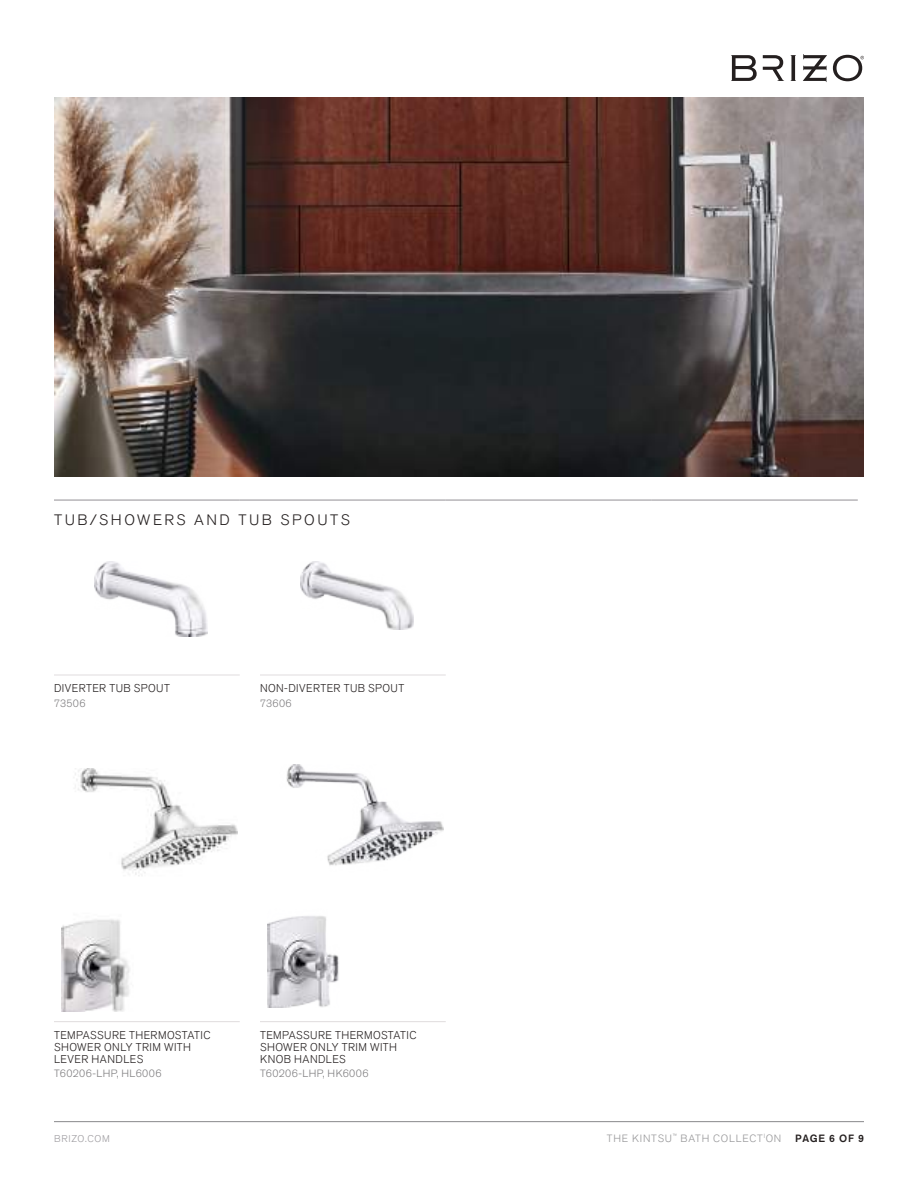
<style>
.page{position:relative;width:918px;height:1188px;background:#fff}
.page>*{position:absolute;margin:0;border:0;box-sizing:border-box;transform-origin:0 0}
.t1{font:300 15px "Akzidenz Grotesk Std";letter-spacing:.17em;color:#241f1f}
.t2{font:300 11.25px/12px "Akzidenz Grotesk Std";letter-spacing:.04em;color:#241f1f;scale:.96 1}
.t3{font:300 10.5px "Akzidenz Grotesk Std";letter-spacing:.04em;color:#7d7c7e}
.t4{font:300 10.5px "Akzidenz Grotesk Std";letter-spacing:.075em;color:#969698}
.t5{font:500 10.5px "Akzidenz Grotesk Std";letter-spacing:.07em;color:#241f1f}
.t6{font:300 9.75px "Akzidenz Grotesk Std";letter-spacing:.075em;color:#9e9ca0}
</style>
<div class="page">
<svg style="left:731px;top:55px;width:26px;height:26px"></svg>
<svg style="left:791px;top:55px;width:5px;height:26px"></svg>
<svg style="left:803px;top:54px;width:24px;height:28px"></svg>
<svg style="left:763px;top:55px;width:21px;height:26px"></svg>
<svg style="left:833px;top:55px;width:31px;height:26px"></svg>
<hr style="left:54px;top:1121px;width:810px;height:1px;background:#969698">
<img style="left:54px;top:97px;width:810px;height:379px">
<hr style="left:54px;top:500px;width:186px;height:1px;background:#9e9ca0">
<svg style="left:240px;top:500px;width:20px;height:1px"></svg>
<hr style="left:260px;top:500px;width:186px;height:1px;background:#9e9ca0">
<svg style="left:446px;top:500px;width:20px;height:1px"></svg>
<hr style="left:466px;top:500px;width:186px;height:1px;background:#9e9ca0">
<svg style="left:652px;top:500px;width:20px;height:1px"></svg>
<hr style="left:672px;top:500px;width:186px;height:1px;background:#9e9ca0">
<hr style="left:54px;top:1021px;width:186px;height:1px;background:#e3e0e1">
<hr style="left:260px;top:1021px;width:186px;height:1px;background:#e3e0e1">
<hr style="left:54px;top:674px;width:186px;height:2px;background:#e3e0e1">
<hr style="left:260px;top:674px;width:186px;height:2px;background:#e3e0e1">
<img style="left:94px;top:561px;width:114px;height:76px">
<img style="left:300px;top:561px;width:114px;height:68px">
<img style="left:62px;top:769px;width:175px;height:243px">
<img style="left:268px;top:765px;width:176px;height:243px">
<h1 class="t1" style="left:54px;top:511px;width:297px">TUB/SHOWERS AND TUB SPOUTS</h1>
<p class="t2" style="left:54px;top:682px;width:122px">DIVERTER TUB SPOUT</p>
<p class="t3" style="left:54px;top:697px;width:33px">73506</p>
<p class="t2" style="left:260px;top:682px;width:152px">NON-DIVERTER TUB SPOUT</p>
<p class="t3" style="left:260px;top:697px;width:33px">73606</p>
<p class="t2" style="left:54px;top:1029px;width:165px">TEMPASSURE THERMOSTATIC<br>SHOWER ONLY TRIM WITH<br>LEVER HANDLES</p>
<p class="t3" style="left:54px;top:1068px;width:109px">T60206-LHP, HL6006</p>
<p class="t2" style="left:260px;top:1029px;width:165px">TEMPASSURE THERMOSTATIC<br>SHOWER ONLY TRIM WITH<br>KNOB HANDLES</p>
<p class="t3" style="left:260px;top:1068px;width:110px">T60206-LHP, HK6006</p>
<p class="t6" style="left:54px;top:1133px;width:57px">BRIZO.COM</p>
<p class="t4" style="left:607px;top:1132px;width:176px">THE KINTSU<sup>™</sup> BATH COLLECT<sup>I</sup>ON</p>
<p class="t5" style="left:795px;top:1132px;width:70px">PAGE 6 OF 9</p>
</div>
